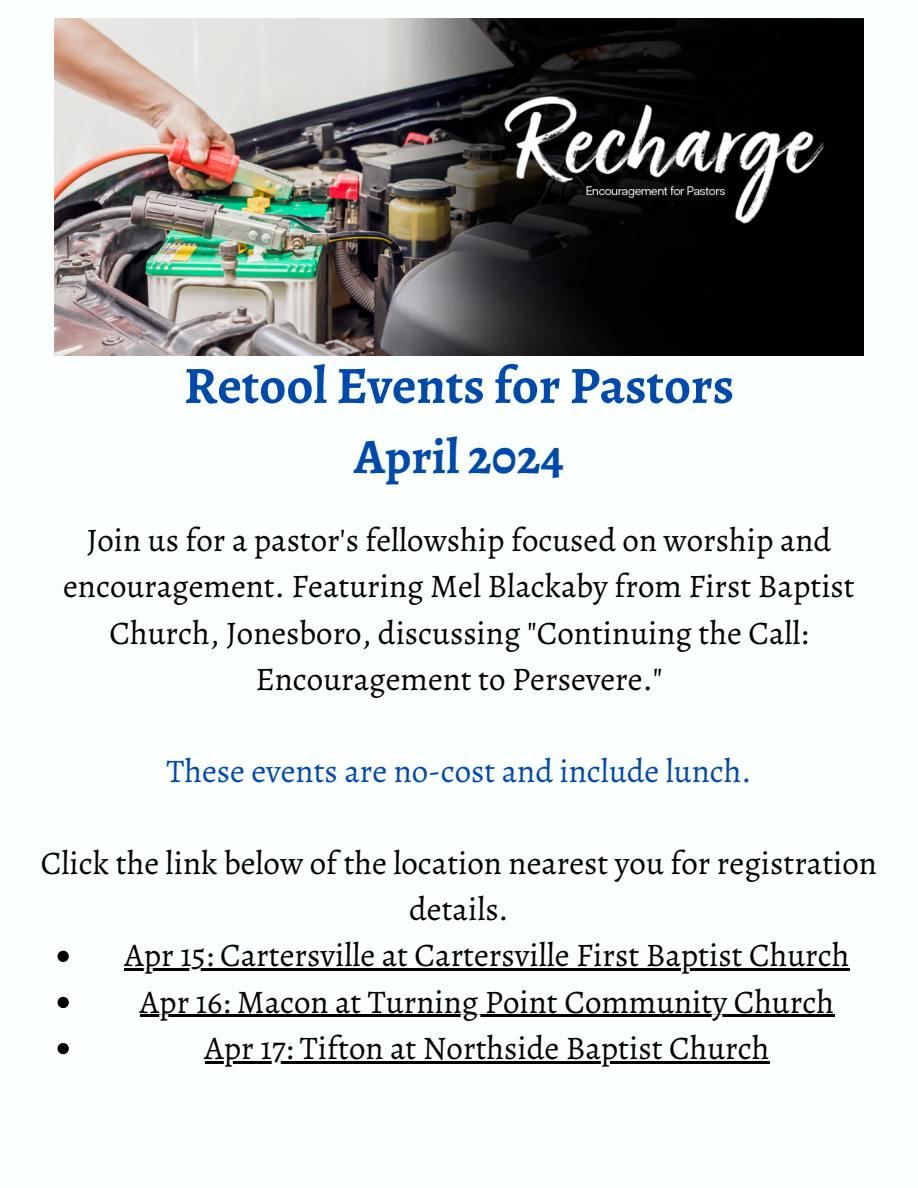
<style>
.page{position:relative;width:918px;height:1188px;background:#fbfffd}
.page>*{position:absolute;margin:0;border:0;box-sizing:border-box;transform-origin:0 0}
.t1{font:700 52.5px "Alegreya";color:#004aad}
.t2{font:700 49.5px "Alegreya";color:#004aad}
.t3{font:33px/46.2px "Alegreya";color:#000;text-align:center}
.t4{font:33px "Alegreya";color:#004aad}
</style>
<div class="page">
<svg style="left:58px;top:951px;width:11px;height:11px"></svg>
<hr style="left:125px;top:969px;width:725px;height:2px;background:#000">
<svg style="left:58px;top:997px;width:11px;height:11px"></svg>
<hr style="left:140px;top:1015px;width:694px;height:2px;background:#000">
<svg style="left:58px;top:1043px;width:11px;height:11px"></svg>
<hr style="left:205px;top:1061px;width:565px;height:2px;background:#000">
<img style="left:54px;top:18px;width:809px;height:338px">
<h1 class="t1" style="left:184px;top:350px;width:552px">Retool Events for Pastors</h1>
<h2 class="t2" style="left:354px;top:422px;width:211px">April 2024</h2>
<p class="t3" style="left:63px;top:517px;width:793px">Join us for a pastor's fellowship focused on worship and encouragement. Featuring Mel Blackaby from First Baptist Church, Jonesboro, discussing "Continuing the Call:<br>Encouragement to Persevere."</p>
<p class="t4" style="left:166px;top:748px;width:587px">These events are no-cost and include lunch.</p>
<p class="t3" style="left:41px;top:840px;width:838px">Click the link below of the location nearest you for registration</p>
<p class="t3" style="left:409px;top:886px;width:101px">details.</p>
<p class="t3" style="left:125px;top:932px;width:727px">Apr 15: Cartersville at Cartersville First Baptist Church</p>
<p class="t3" style="left:140px;top:978px;width:696px">Apr 16: Macon at Turning Point Community Church</p>
<p class="t3" style="left:205px;top:1025px;width:566px">Apr 17: Tifton at Northside Baptist Church</p>
</div>
